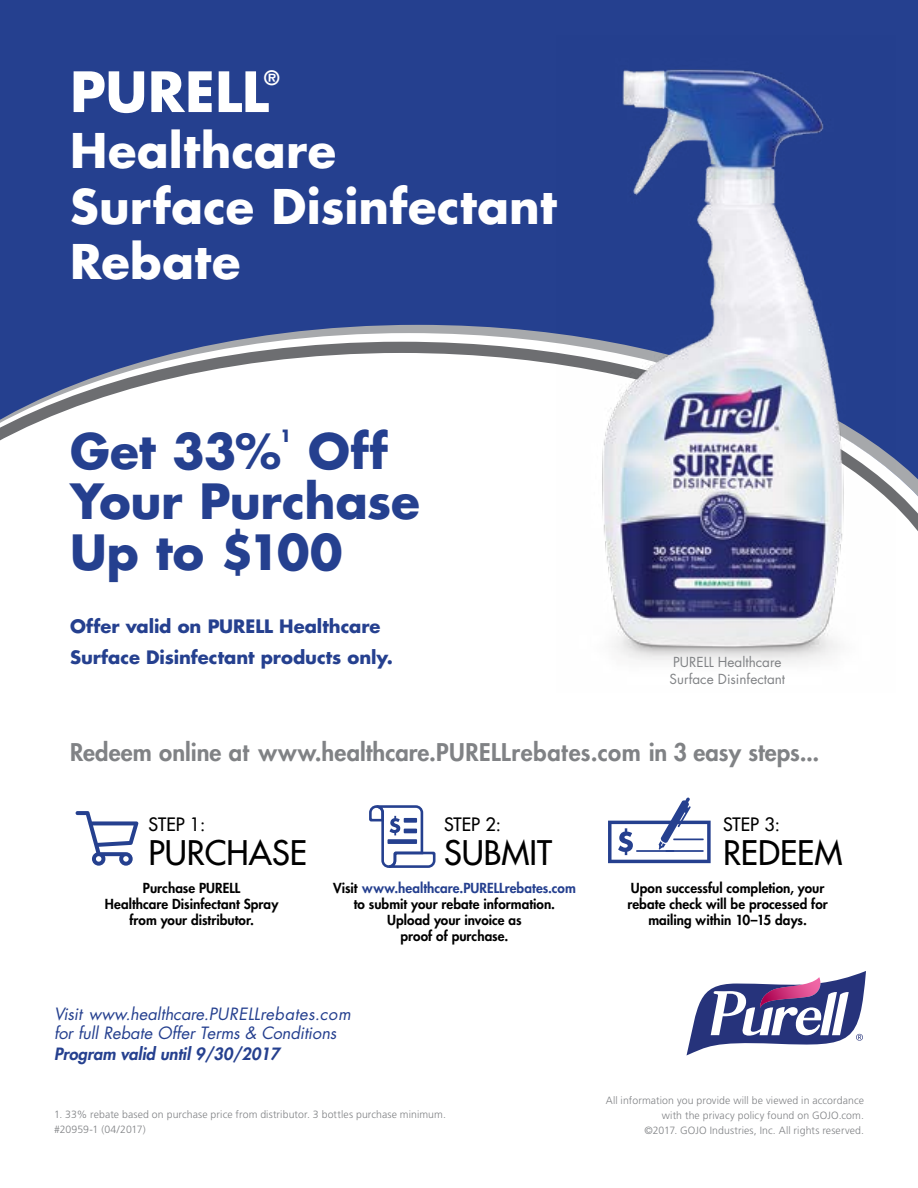
<style>
.page{position:relative;width:918px;height:1188px;background:#fff}
.page>*{position:absolute;margin:0;border:0;box-sizing:border-box;transform-origin:0 0}
.t1{font:700 54px "Futura Std";letter-spacing:.01em;color:#fff}
.t2{font:700 47.25px/50.4px "Futura Std";letter-spacing:-.005em;color:#25408f}
.t3{font:700 46.5px/55.8px "Futura Std";letter-spacing:.005em;color:#fff}
.t4{font:500 33px "Futura Std";color:#000}
.t5{font:800 23.7px "Futura Std";letter-spacing:.005em;color:#808285}
.t6{font:700 19.2px "Futura Std";color:#fff}
.t7{font:700 18px/30.3px "Futura Std";letter-spacing:-.005em;color:#25408f}
.t8{font:500 18px "Futura Std";color:#000}
.t9{font:italic 16.5px/19.8px "Futura Std";color:#25408f}
.t10{font:italic 800 16.5px "Futura Std";color:#25408f}
.t11{font:700 16.5px "Futura Std";color:#25408f}
.t12{font:800 13.5px/16.2px "Futura Std";letter-spacing:.005em;color:#000;text-align:center}
.t13{font:13.5px/16.2px "Futura Std";color:#808285}
.t14{font:300 10.5px/15px "Frutiger LT Std";letter-spacing:.01em;color:#808285}
.s1{color:#25408f}
</style>
<div class="page">
<div style="left:0;top:0;width:918px;height:319px;background:#25408f"></div>
<svg style="left:0;top:326px;width:918px;height:10px;background:#5b6c9e"></svg>
<svg style="left:0;top:336px;width:918px;height:195px"></svg>
<img style="left:556px;top:35px;width:339px;height:628px">
<svg style="left:687px;top:971px;width:179px;height:84px"></svg>
<svg style="left:75px;top:811px;width:63px;height:55px"></svg>
<svg style="left:369px;top:805px;width:67px;height:63px"></svg>
<svg style="left:608px;top:797px;width:103px;height:66px"></svg>
<hr style="left:673px;top:839px;width:31px;height:1px;background:#25408f">
<hr style="left:636px;top:850px;width:38px;height:2px;background:#25408f">
<h3 class="t6" style="left:264px;top:65px;width:17px">®</h3>
<h1 class="t1" style="left:70px;top:56px;width:200px">PURELL</h1>
<h3 class="t3" style="left:70px;top:122px;width:488px">Healthcare<br>Surface Disinfectant<br>Rebate</h3>
<h2 class="t2" style="left:70px;top:425px;width:351px;text-indent:238px">Off<br>Your Purchase<br>Up to $100</h2>
<h3 class="t7" style="left:70px;top:611px;width:324px">Offer valid on PURELL Healthcare<br>Surface Disinfectant products only.</h3>
<h2 class="t2" style="left:70px;top:425px;width:212px">Get 33%</h2>
<p class="t11" style="left:280px;top:425px;width:13px">1</p>
<p class="t13" style="left:670px;top:655px;width:117px">PURELL Healthcare<br>Surface Disinfectant</p>
<h3 class="t5" style="left:70px;top:737px;width:751px">Redeem online at www.healthcare.PURELLrebates.com in 3 easy steps...</h3>
<h3 class="t8" style="left:148px;top:813px;width:58px">STEP 1:</h3>
<h3 class="t4" style="left:148px;top:832px;width:160px">PURCHASE</h3>
<h3 class="t8" style="left:444px;top:813px;width:58px">STEP 2:</h3>
<h3 class="t4" style="left:444px;top:832px;width:110px">SUBMIT</h3>
<h3 class="t8" style="left:723px;top:813px;width:58px">STEP 3:</h3>
<h3 class="t4" style="left:723px;top:832px;width:121px">REDEEM</h3>
<p class="t12" style="left:105px;top:880px;width:175px">Purchase PURELL<br>Healthcare Disinfectant Spray from your distributor.</p>
<p class="t12" style="left:333px;top:880px;width:244px">Visit <span class="s1">www.healthcare.PURELLrebates.com </span>to submit your rebate information.<br>Upload your invoice as<br>proof of purchase.</p>
<p class="t12" style="left:627px;top:880px;width:202px">Upon successful completion, your rebate check will be processed for mailing within 10–15 days.</p>
<p class="t9" style="left:54px;top:1004px;width:298px">Visit www.healthcare.PURELLrebates.com for full Rebate Offer Terms &amp; Conditions</p>
<p class="t10" style="left:54px;top:1044px;width:227px">Program valid until 9/30/2017</p>
<p class="t14" style="left:54px;top:1107px;width:393px">1. 33% rebate based on purchase price from distributor. 3 bottles purchase minimum. #20959-1 (04/2017)</p>
<p class="t14" style="left:606px;top:1093px;width:260px;text-align:right">All information you provide will be viewed in accordance with the privacy policy found on GOJO.com.<br>©2017. GOJO Industries, Inc. All rights reserved.</p>
</div>
